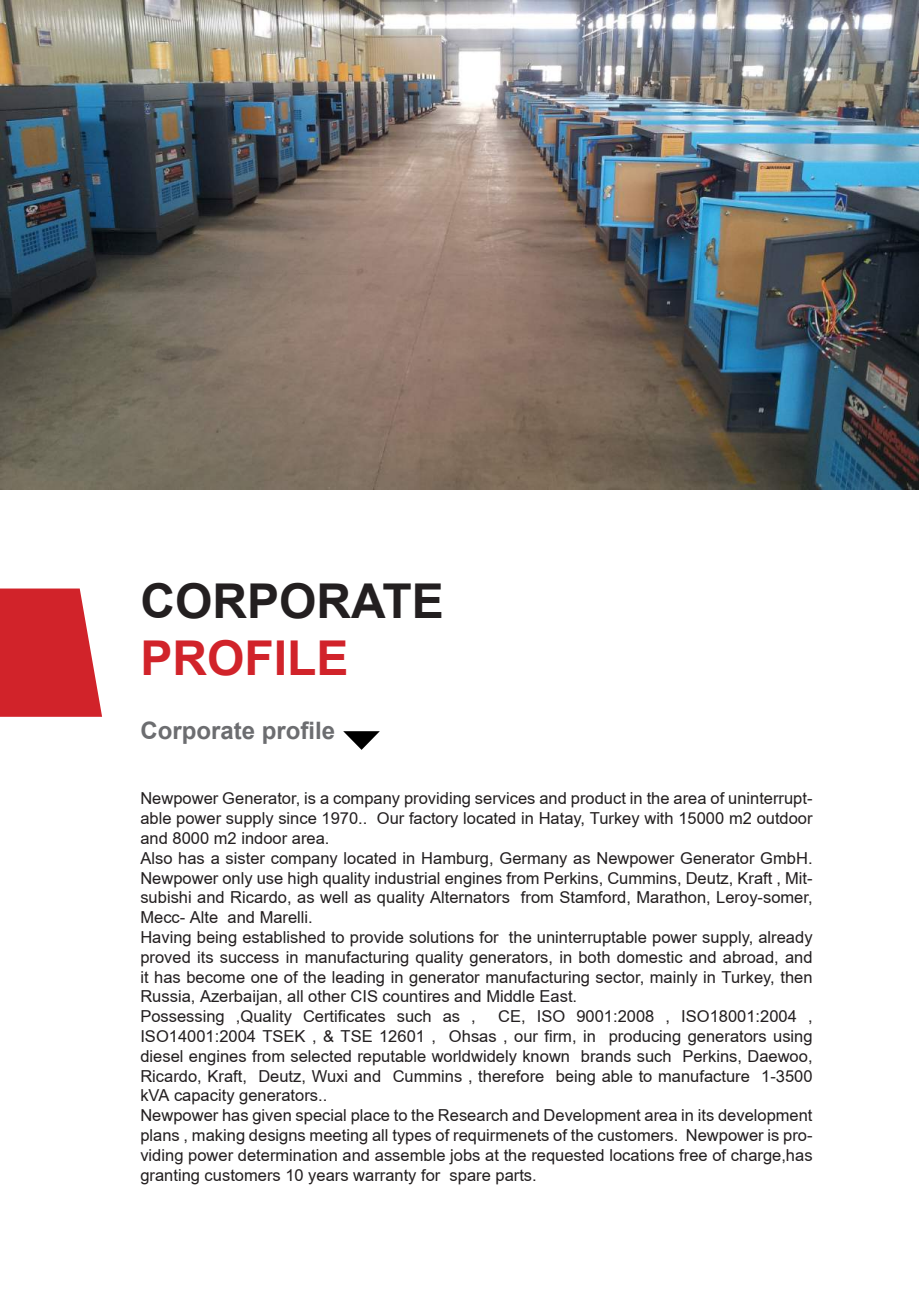
<style>
.page{position:relative;width:919px;height:1289px;background:#fff}
.page>*{position:absolute;margin:0;border:0;box-sizing:border-box;transform-origin:0 0}
.t1{font:700 48px "Arial";color:#231f20}
.t2{font:700 48px "Arial";color:#d1232a}
.t3{font:700 24px "Arial";color:#6c6d70}
.t4{font:16.5px/19.8px "Arial";color:#231f20}
</style>
<div class="page">
<svg style="left:0;top:588px;width:102px;height:128px;background:#d53940"></svg>
<svg style="left:343px;top:731px;width:37px;height:18px"></svg>
<img style="left:0;top:0;width:918px;height:489px">
<h1 class="t1" style="left:140px;top:569px;width:305px">CORPORATE</h1>
<h1 class="t2" style="left:140px;top:626px;width:210px">PROFILE</h1>
<h2 class="t3" style="left:140px;top:714px;width:196px">Corporate profile</h2>
<p class="t4" style="left:140px;top:788px;width:673px">Newpower Generator, is a company providing services and product in the area of uninterrupt&shy;able power supply since 1970.. Our factory located in Hatay, Turkey with 15000 m2 outdoor and 8000 m2 indoor area.<br>Also has a sister company located in Hamburg, Germany as Newpower Generator GmbH.<br>Newpower only use high quality industrial engines from Perkins, Cummins, Deutz, Kraft , Mit&shy;subishi and Ricardo, as well as quality Alternators from Stamford, Marathon, Leroy-somer, Mecc- Alte and Marelli.<br>Having being established to provide solutions for the uninterruptable power supply, already proved its success in manufacturing quality generators, in both domestic and abroad, and it has become one of the leading in generator manufacturing sector, mainly in Turkey, then Russia, Azerbaijan, all other CIS countires and Middle East.<br>Possessing ,Quality Certificates such as ,</p>
<p class="t4" style="left:140px;top:1006px;width:673px;text-indent:358px">CE, ISO 9001:2008 , ISO18001:2004 , ISO14001:2004 TSEK , &amp; TSE 12601 , Ohsas , our firm, in producing generators using diesel engines from selected reputable worldwidely known brands such Perkins, Daewoo, Ricardo, Kraft, Deutz, Wuxi and Cummins , therefore being able to manufacture 1-3500 kVA capacity generators..<br>Newpower has given special place to the Research and Development area in its development plans , making designs meeting all types of requirmenets of the customers. Newpower is pro&shy;viding power determination and assemble jobs at the requested locations free of charge,has granting customers 10 years warranty for spare parts.</p>
</div>
